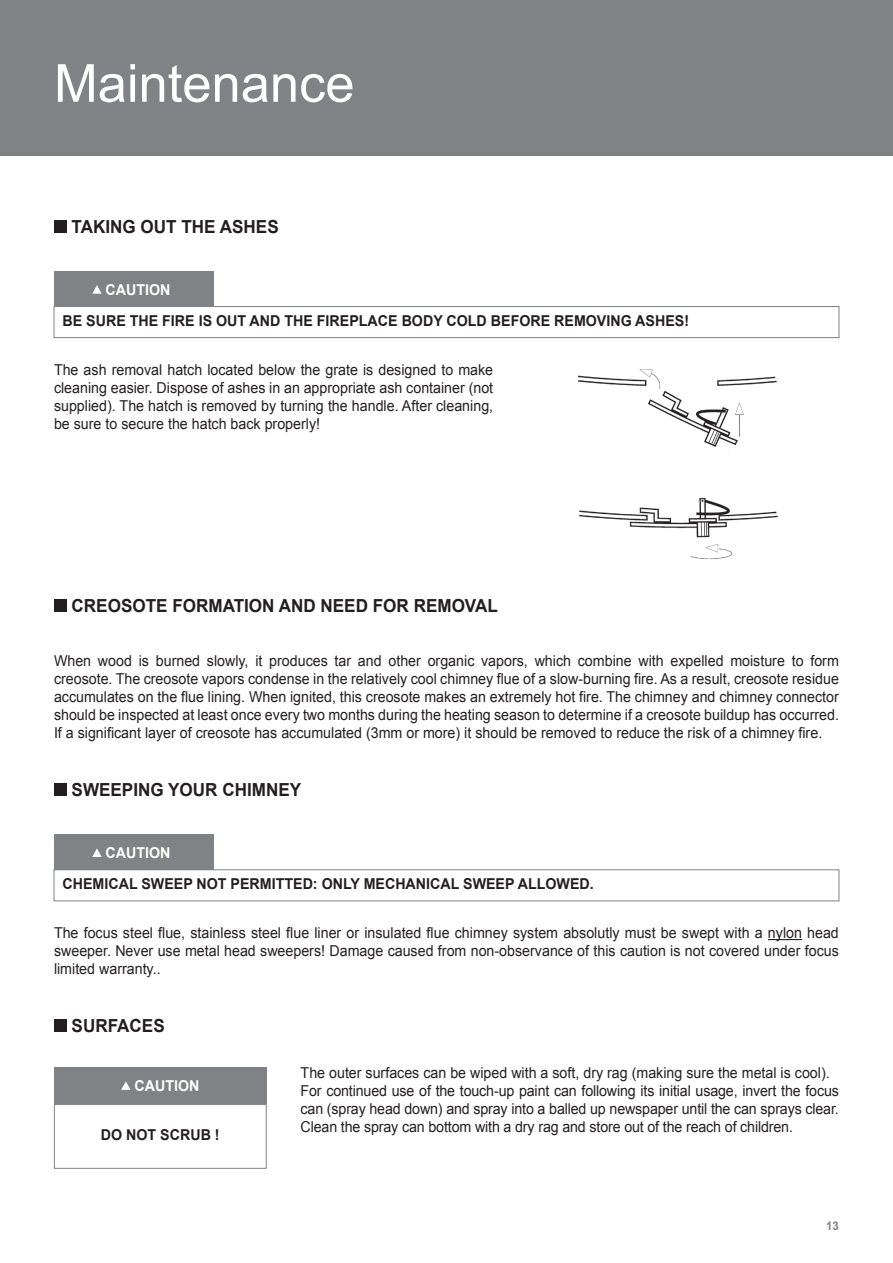
<style>
.page{position:relative;width:893px;height:1263px;background:#fff}
.page>*{position:absolute;margin:0;border:0;box-sizing:border-box;transform-origin:0 0}
.t1{font:52.5px "Arial";color:#fff}
.t2{font:700 18px "Arial";color:#231f20;scale:.95 1}
.t3{font:15px/18px "Arial";color:#231f20;text-align:justify;scale:.95 1}
.t4{font:700 15px "Arial";color:#231f20;scale:.95 1}
.t5{font:700 15px "Arial";color:#fff;scale:.95 1}
.t6{font:700 12px "Arial";color:#808285;scale:.95 1}
</style>
<div class="page">
<div style="left:0;top:0;width:893px;height:156px;background:#808285"></div>
<div style="left:54px;top:271px;width:160px;height:36px;background:#808285"></div>
<div style="left:54px;top:306px;width:785px;height:32px;border:1px solid #808285"></div>
<div style="left:54px;top:835px;width:160px;height:35px;background:#808285"></div>
<div style="left:54px;top:869px;width:785px;height:32px;border:1px solid #808285"></div>
<hr style="left:768px;top:939px;width:34px;height:1px;background:#231f20">
<div style="left:54px;top:220px;width:13px;height:13px;background:#231f20"></div>
<svg style="left:92px;top:285px;width:10px;height:9px"></svg>
<div style="left:54px;top:599px;width:13px;height:13px;background:#231f20"></div>
<div style="left:54px;top:783px;width:13px;height:13px;background:#231f20"></div>
<svg style="left:92px;top:848px;width:10px;height:9px"></svg>
<div style="left:54px;top:1019px;width:13px;height:12px;background:#231f20"></div>
<img style="left:577px;top:369px;width:201px;height:190px">
<div style="left:54px;top:1104px;width:213px;height:65px;border:1px solid #808285"></div>
<div style="left:54px;top:1068px;width:213px;height:36px;background:#808285"></div>
<svg style="left:121px;top:1081px;width:10px;height:9px"></svg>
<h1 class="t1" style="left:54px;top:49px;width:302px">Maintenance</h1>
<p class="t2" style="left:72px;top:214px;width:220px">TAKING OUT THE ASHES</p>
<p class="t5" style="left:106px;top:280px;width:70px">CAUTION</p>
<p class="t4" style="left:63px;top:311px;width:661px">BE SURE THE FIRE IS OUT AND THE FIREPLACE BODY COLD BEFORE REMOVING ASHES!</p>
<p class="t3" style="left:54px;top:361px;width:464px">The ash removal hatch located below the grate is designed to make cleaning easier. Dispose of ashes in an appropriate ash container (not supplied). The hatch is removed by turning the handle. After cleaning, be sure to secure the hatch back properly!</p>
<p class="t2" style="left:72px;top:594px;width:450px">CREOSOTE FORMATION AND NEED FOR REMOVAL</p>
<p class="t3" style="left:54px;top:652px;width:828px">When wood is burned slowly, it produces tar and other organic vapors, which combine with expelled moisture to form creosote. The creosote vapors condense in the relatively cool chimney flue of a slow-burning fire. As a result, creosote residue accumulates on the flue lining. When ignited, this creosote makes an extremely hot fire. The chimney and chimney connector should be inspected at least once every two months during the heating season to determine if a creosote buildup has occurred.<br>If a significant layer of creosote has accumulated (3mm or more) it should be removed to reduce the risk of a chimney fire.</p>
<p class="t2" style="left:72px;top:778px;width:243px">SWEEPING YOUR CHIMNEY</p>
<p class="t5" style="left:106px;top:843px;width:70px">CAUTION</p>
<p class="t4" style="left:63px;top:874px;width:561px">CHEMICAL SWEEP NOT PERMITTED: ONLY MECHANICAL SWEEP ALLOWED.</p>
<p class="t3" style="left:54px;top:924px;width:828px">The focus steel flue, stainless steel flue liner or insulated flue chimney system absolutly must be swept with a nylon head sweeper. Never use metal head sweepers! Damage caused from non-observance of this caution is not covered under focus limited warranty..</p>
<p class="t2" style="left:72px;top:1013px;width:100px">SURFACES</p>
<p class="t5" style="left:135px;top:1076px;width:70px">CAUTION</p>
<p class="t4" style="left:101px;top:1124px;width:126px">DO NOT SCRUB !</p>
<p class="t3" style="left:301px;top:1064px;width:568px;text-align:left">The outer surfaces can be wiped with a soft, dry rag (making sure the metal is cool).<br>For continued use of the touch-up paint can following its initial usage, invert the focus can (spray head down) and spray into a balled up newspaper until the can sprays clear.<br>Clean the spray can bottom with a dry rag and store out of the reach of children.</p>
<p class="t6" style="left:826px;top:1218px;width:15px">13</p>
</div>
